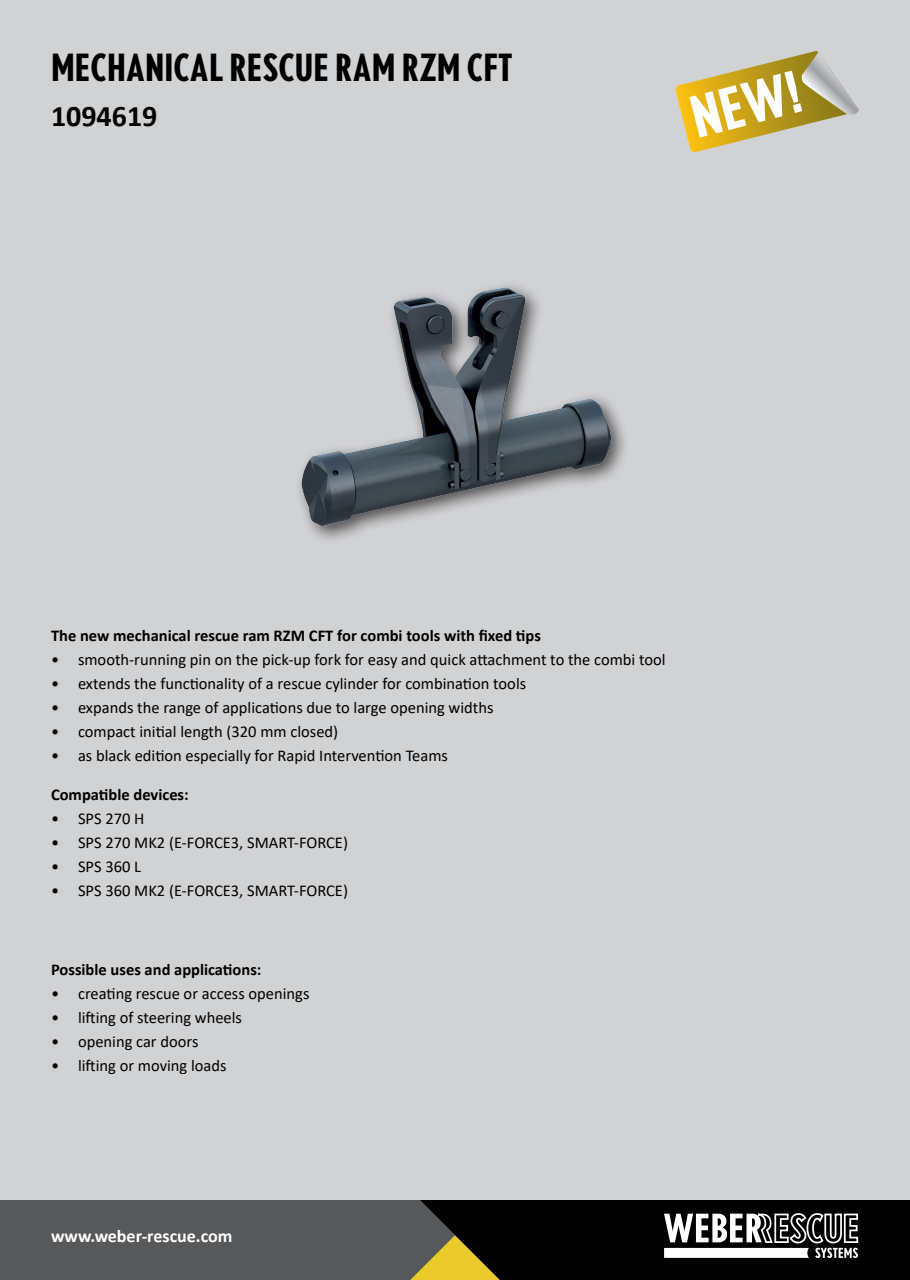
<style>
.page{position:relative;width:910px;height:1280px;background:#fff}
.page>*{position:absolute;margin:0;border:0;box-sizing:border-box;transform-origin:0 0}
.t1{font:700 condensed 37.5px "Nobel";color:#000}
.t2{font:700 30px "Calibri";color:#000}
.t3{font:700 18px "Calibri";color:#fff}
.t4{font:16.5px "Calibri";color:#000}
.t5{font:700 16.5px "Calibri";color:#000}
.t6{font:700 13.5px "Calibri";color:#000}
</style>
<div class="page">
<div style="left:0;top:1199px;width:910px;height:81px;background:#57585a"></div>
<svg style="left:406px;top:1199px;width:504px;height:81px;background:#2e2c25"></svg>
<div style="left:0;top:0;width:910px;height:1199px;background:#d1d2d4"></div>
<img style="left:299px;top:285px;width:326px;height:255px">
<svg style="left:675px;top:51px;width:184px;height:101px"></svg>
<h1 class="t1" style="left:51px;top:46px;width:463px">MECHANICAL RESCUE RAM RZM CFT</h1>
<h2 class="t2" style="left:51px;top:95px;width:108px">1094619</h2>
<p class="t5" style="left:51px;top:624px;width:491px">The new mechanical rescue ram RZM CFT for combi tools with fixed tips</p>
<p class="t4" style="left:51px;top:648px;width:616px">• smooth-running pin on the pick-up fork for easy and quick attachment to the combi tool</p>
<p class="t4" style="left:51px;top:672px;width:477px">• extends the functionality of a rescue cylinder for combination tools</p>
<p class="t4" style="left:51px;top:696px;width:444px">• expands the range of applications due to large opening widths</p>
<p class="t4" style="left:51px;top:720px;width:289px">• compact initial length (320 mm closed)</p>
<p class="t4" style="left:51px;top:744px;width:398px">• as black edition especially for Rapid Intervention Teams</p>
<p class="t5" style="left:51px;top:783px;width:139px">Compatible devices:</p>
<p class="t4" style="left:51px;top:807px;width:95px">• SPS 270 H</p>
<p class="t4" style="left:51px;top:831px;width:298px">• SPS 270 MK2 (E-FORCE3, SMART-FORCE)</p>
<p class="t4" style="left:51px;top:855px;width:92px">• SPS 360 L</p>
<p class="t4" style="left:51px;top:879px;width:298px">• SPS 360 MK2 (E-FORCE3, SMART-FORCE)</p>
<p class="t5" style="left:51px;top:958px;width:212px">Possible uses and applications:</p>
<p class="t4" style="left:51px;top:982px;width:260px">• creating rescue or access openings</p>
<p class="t4" style="left:51px;top:1006px;width:193px">• lifting of steering wheels</p>
<p class="t4" style="left:51px;top:1030px;width:149px">• opening car doors</p>
<p class="t4" style="left:51px;top:1054px;width:177px">• lifting or moving loads</p>
<p class="t6" style="left:52px;top:1064px;width:151px">WEBER-HYDRAULIK GMBH</p>
<p class="t3" style="left:51px;top:1223px;width:183px">www.weber-rescue.com</p>
</div>
